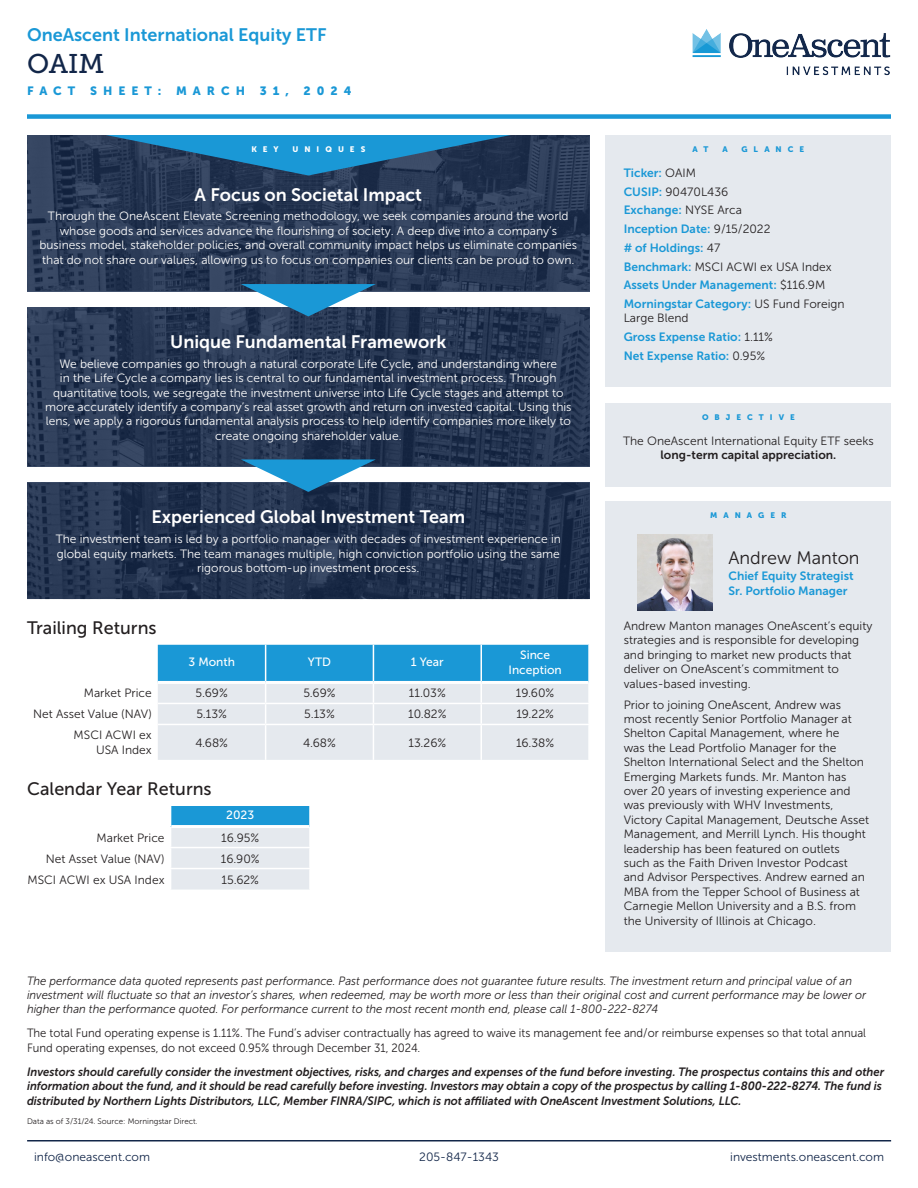
<style>
.page{position:relative;width:918px;height:1188px;background:#fff}
.page>*{position:absolute;margin:0;border:0;box-sizing:border-box;transform-origin:0 0}
.t1{font:27px "Museo Slab 500";color:#122649}
.t2{font:18px "Museo Sans 700";color:#fff}
.t3{font:18px "Museo Sans 500";color:#231f20}
.t4{font:18px "Museo Sans 700";color:#1a98d6}
.t5{font:18px "Museo Sans 300";color:#231f20}
.t6{font:12px/14.4px "Museo Sans 300";color:#231f20}
.t7{font:12px/14.4px "Museo Sans 300";color:#fff;text-align:center}
.t8{font:italic 12px/14.4px "Museo Sans 700";color:#231f20;scale:.94 1}
.t9{font:italic 12px/14.4px "Museo Sans 300";color:#231f20;scale:.94 1}
.t10{font:12px/14.4px "Museo Sans 300";color:#231f20;scale:.94 1}
.t11{font:12px "Museo Sans 700";color:#1a98d6}
.t12{font:12px "Museo Sans 300";color:#122649}
.t13{font:12px "Museo Sans 500";color:#fff}
.t14{font:12px "Museo Sans 900";letter-spacing:.5em;color:#1a98d6}
.t15{font:7.95px "Museo Sans 300";color:#231f20}
.t16{font:7.95px "Museo Sans 900";letter-spacing:.75em;color:#1a98d6}
.t17{font:7.95px "Museo Sans 900";letter-spacing:.75em;color:#fff}
.s1{font-family:"Museo Sans 300";color:#231f20}
.s2{font-family:"Museo Sans 700";color:#1a98d6}
.s3{font-family:"Museo Sans 700"}
</style>
<div class="page">
<svg style="left:27px;top:307px;width:563px;height:160px;background:#263652"></svg>
<svg style="left:27px;top:135px;width:563px;height:156px;background:#293955"></svg>
<svg style="left:106px;top:135px;width:405px;height:41px;background:#206693"></svg>
<div style="left:27px;top:114px;width:864px;height:5px;background:#1a98d6"></div>
<img style="left:693px;top:29px;width:198px;height:47px">
<div style="left:606px;top:135px;width:285px;height:252px;background:#e5e9ee"></div>
<div style="left:606px;top:403px;width:285px;height:83px;background:#e5e9ee"></div>
<svg style="left:241px;top:284px;width:135px;height:32px"></svg>
<svg style="left:27px;top:483px;width:563px;height:116px;background:#22324e"></svg>
<svg style="left:241px;top:459px;width:135px;height:33px"></svg>
<div style="left:606px;top:502px;width:285px;height:450px;background:#e5e9ee"></div>
<img style="left:637px;top:535px;width:76px;height:75px">
<svg style="left:170px;top:806px;width:140px;height:84px;background:#b9d8e9"></svg>
<hr style="left:309px;top:827px;width:2px;height:20px;background:#fff">
<hr style="left:170px;top:847px;width:141px;height:1px;background:#fff">
<hr style="left:27px;top:1140px;width:864px;height:2px;background:#122649">
<svg style="left:158px;top:645px;width:431px;height:115px;background:#a7d0e7"></svg>
<hr style="left:588px;top:682px;width:2px;height:21px;background:#fff">
<hr style="left:158px;top:703px;width:108px;height:1px;background:#fff">
<hr style="left:266px;top:703px;width:107px;height:1px;background:#fff">
<hr style="left:373px;top:703px;width:108px;height:1px;background:#fff">
<hr style="left:481px;top:703px;width:109px;height:1px;background:#fff">
<p class="t4" style="left:27px;top:24px;width:301px">OneAscent International Equity ETF</p>
<p class="t1" style="left:27px;top:49px;width:79px">OAIM</p>
<p class="t14" style="left:27px;top:84px;width:326px">FACT SHEET: MARCH 31, 2024</p>
<p class="t17" style="left:251px;top:145px;width:29px">KEY</p>
<p class="t17" style="left:293px;top:145px;width:74px">UNIQUES</p>
<p class="t2" style="left:195px;top:184px;width:229px">A Focus on Societal Impact</p>
<p class="t7" style="left:40px;top:209px;width:539px">Through the OneAscent Elevate Screening methodology, we seek companies around the world whose goods and services advance the flourishing of society. A deep dive into a company’s business model, stakeholder policies, and overall community impact helps us eliminate companies that do not share our values, allowing us to focus on companies our clients can be proud to own.</p>
<p class="t2" style="left:170px;top:332px;width:278px">Unique Fundamental Framework</p>
<p class="t7" style="left:45px;top:357px;width:528px">We believe companies go through a natural corporate Life Cycle, and understanding where<br>in the Life Cycle a company lies is central to our fundamental investment process. Through quantitative tools, we segregate the investment universe into Life Cycle stages and attempt to more accurately identify a company’s real asset growth and return on invested capital. Using this lens, we apply a rigorous fundamental analysis process to help identify companies more likely to create ongoing shareholder value.</p>
<p class="t2" style="left:151px;top:507px;width:315px">Experienced Global Investment Team</p>
<p class="t7" style="left:56px;top:532px;width:507px">The investment team is led by a portfolio manager with decades of investment experience in global equity markets. The team manages multiple, high conviction portfolio using the same rigorous bottom-up investment process.</p>
<p class="t3" style="left:27px;top:618px;width:131px">Trailing Returns</p>
<p class="t13" style="left:188px;top:656px;width:48px">3 Month</p>
<p class="t13" style="left:308px;top:656px;width:25px">YTD</p>
<p class="t13" style="left:411px;top:656px;width:34px">1 Year</p>
<p class="t13" style="left:520px;top:649px;width:31px">Since</p>
<p class="t13" style="left:509px;top:663px;width:55px">Inception</p>
<p class="t6" style="left:84px;top:686px;width:70px">Market Price</p>
<p class="t6" style="left:196px;top:686px;width:34px">5.69%</p>
<p class="t6" style="left:303px;top:686px;width:34px">5.69%</p>
<p class="t6" style="left:409px;top:686px;width:38px">11.03%</p>
<p class="t6" style="left:516px;top:686px;width:40px">19.60%</p>
<p class="t6" style="left:33px;top:707px;width:120px">Net Asset Value (NAV)</p>
<p class="t6" style="left:196px;top:707px;width:32px">5.13%</p>
<p class="t6" style="left:304px;top:707px;width:32px">5.13%</p>
<p class="t6" style="left:408px;top:707px;width:40px">10.82%</p>
<p class="t6" style="left:516px;top:707px;width:39px">19.22%</p>
<p class="t6" style="left:74px;top:728px;width:80px">MSCI ACWI ex</p>
<p class="t6" style="left:96px;top:743px;width:57px">USA Index</p>
<p class="t6" style="left:195px;top:735px;width:34px">4.68%</p>
<p class="t6" style="left:303px;top:735px;width:34px">4.68%</p>
<p class="t6" style="left:408px;top:735px;width:39px">13.26%</p>
<p class="t6" style="left:516px;top:735px;width:40px">16.38%</p>
<p class="t3" style="left:27px;top:779px;width:186px">Calendar Year Returns</p>
<p class="t13" style="left:226px;top:809px;width:30px">2023</p>
<p class="t6" style="left:97px;top:830px;width:70px">Market Price</p>
<p class="t6" style="left:221px;top:830px;width:40px">16.95%</p>
<p class="t6" style="left:46px;top:851px;width:120px">Net Asset Value (NAV)</p>
<p class="t6" style="left:221px;top:851px;width:40px">16.90%</p>
<p class="t6" style="left:27px;top:872px;width:139px">MSCI ACWI ex USA Index</p>
<p class="t6" style="left:222px;top:872px;width:39px">15.62%</p>
<p class="t16" style="left:693px;top:145px;width:17px">A T</p>
<p class="t16" style="left:722px;top:145px;width:7px">A</p>
<p class="t16" style="left:741px;top:145px;width:64px">GLANCE</p>
<p class="t11" style="left:624px;top:166px;width:74px">Ticker: <span class="s1">OAIM</span></p>
<p class="t6" style="left:624px;top:184px;width:106px"><span class="s2">CUSIP:</span> 90470L436</p>
<p class="t11" style="left:624px;top:204px;width:120px">Exchange: <span class="s1">NYSE Arca</span></p>
<p class="t11" style="left:624px;top:222px;width:148px">Inception Date: <span class="s1">9/15/2022</span></p>
<p class="t11" style="left:624px;top:241px;width:98px"># of Holdings: <span class="s1">47</span></p>
<p class="t6" style="left:624px;top:259px;width:210px"><span class="s2">Benchmark:</span> MSCI ACWI ex USA Index</p>
<p class="t11" style="left:624px;top:278px;width:203px">Assets Under Management: <span class="s1">$116.9M</span></p>
<p class="t6" style="left:624px;top:297px;width:223px"><span class="s2">Morningstar Category:</span> US Fund Foreign<br>Large Blend</p>
<p class="t11" style="left:624px;top:330px;width:151px">Gross Expense Ratio: <span class="s1">1.11%</span></p>
<p class="t11" style="left:624px;top:349px;width:143px">Net Expense Ratio: <span class="s1">0.95%</span></p>
<p class="t16" style="left:702px;top:413px;width:94px">OBJECTIVE</p>
<p class="t6" style="left:623px;top:434px;width:252px;text-align:center">The OneAscent International Equity ETF seeks <span class="s3">long-term capital appreciation.</span></p>
<p class="t16" style="left:710px;top:511px;width:78px">MANAGER</p>
<p class="t5" style="left:728px;top:548px;width:133px">Andrew Manton</p>
<p class="t11" style="left:728px;top:569px;width:127px">Chief Equity Strategist</p>
<p class="t11" style="left:728px;top:584px;width:121px">Sr. Portfolio Manager</p>
<p class="t6" style="left:624px;top:619px;width:250px">Andrew Manton manages OneAscent’s equity strategies and is responsible for developing and bringing to market new products that deliver on OneAscent’s commitment to values-based investing.</p>
<p class="t6" style="left:624px;top:697px;width:247px">Prior to joining OneAscent, Andrew was most recently Senior Portfolio Manager at Shelton Capital Management, where he<br>was the Lead Portfolio Manager for the Shelton International Select and the Shelton Emerging Markets funds. Mr. Manton has over 20 years of investing experience and was previously with WHV Investments, Victory Capital Management, Deutsche Asset Management, and Merrill Lynch. His thought leadership has been featured on outlets<br>such as the Faith Driven Investor Podcast and Advisor Perspectives. Andrew earned an MBA from the Tepper School of Business at Carnegie Mellon University and a B.S. from the University of Illinois at Chicago.</p>
<p class="t9" style="left:27px;top:973px;width:894px">The performance data quoted represents past performance. Past performance does not guarantee future results. The investment return and principal value of an investment will fluctuate so that an investor’s shares, when redeemed, may be worth more or less than their original cost and current performance may be lower or higher than the performance quoted. For performance current to the most recent month end, please call 1-800-222-8274</p>
<p class="t10" style="left:27px;top:1026px;width:894px">The total Fund operating expense is 1.11%. The Fund’s adviser contractually has agreed to waive its management fee and/or reimburse expenses so that total annual<br>Fund operating expenses, do not exceed 0.95% through December 31, 2024.</p>
<p class="t8" style="left:27px;top:1064px;width:913px">Investors should carefully consider the investment objectives, risks, and charges and expenses of the fund before investing. The prospectus contains this and other information about the fund, and it should be read carefully before investing. Investors may obtain a copy of the prospectus by calling 1-800-222-8274. The fund is distributed by Northern Lights Distributors, LLC, Member FINRA/SIPC, which is not affiliated with OneAscent Investment Solutions, LLC.</p>
<p class="t15" style="left:27px;top:1117px;width:172px">Data as of 3/31/24. Source: Morningstar Direct.</p>
<p class="t12" style="left:34px;top:1150px;width:117px">info@oneascent.com</p>
<p class="t12" style="left:419px;top:1150px;width:81px">205-847-1343</p>
<p class="t12" style="left:730px;top:1150px;width:155px">investments.oneascent.com</p>
</div>
